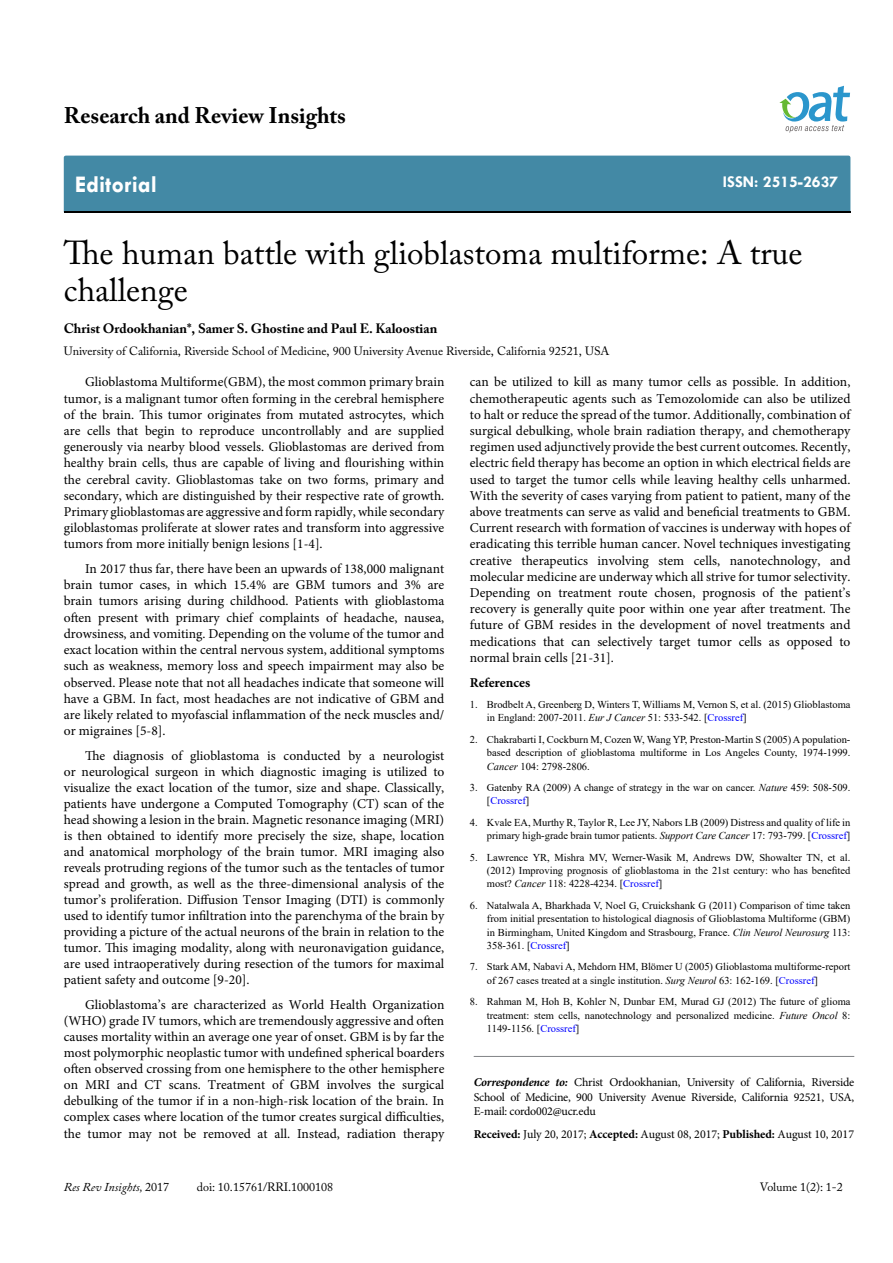
<style>
.page{position:relative;width:893px;height:1263px;background:#fff}
.page>*{position:absolute;margin:0;border:0;box-sizing:border-box;transform-origin:0 0}
.t1{font:33px/37.5px "Adobe Caslon Pro";color:#000}
.t2{font:700 24px "Tw Cen";color:#fff}
.t3{font:700 22.5px "Adobe Caslon Pro";color:#000}
.t4{font:700 16.5px "Tw Cen";color:#fff}
.t5{font:13.5px/16.2px "Minion Pro";color:#000;text-align:justify}
.t6{font:700 13.5px "Adobe Caslon Pro";color:#000}
.t7{font:700 13.5px "Minion Pro";letter-spacing:-.005em;color:#000}
.t8{font:12px/14.4px "Minion Pro";letter-spacing:-.02em;color:#000;text-align:justify}
.t9{font:12px "Adobe Caslon Pro";color:#000}
.t10{font:italic 12px "Adobe Caslon Pro";color:#000}
.t11{font:10.5px/13.2px "Times New Roman";color:#000;text-align:justify}
.s1{font-style:italic}
.s2{color:#00f}
.s3{font-weight:700;font-style:italic}
.s4{font-weight:700}
.s5{font-style:normal}
</style>
<div class="page">
<div style="left:64px;top:156px;width:786px;height:56px;background:#4389a5"></div>
<svg style="left:779px;top:86px;width:71px;height:47px"></svg>
<hr style="left:474px;top:1056px;width:380px;height:1px;background:#808285">
<h3 class="t3" style="left:64px;top:102px;width:284px">Research and Review Insights</h3>
<h2 class="t2" style="left:75px;top:170px;width:84px">Editorial</h2>
<p class="t4" style="left:723px;top:172px;width:117px">ISSN: 2515-2637</p>
<h1 class="t1" style="left:64px;top:233px;width:740px">The human battle with glioblastoma multiforme: A true challenge</h1>
<p class="t6" style="left:64px;top:320px;width:375px">Christ Ordookhanian*, Samer S. Ghostine and Paul E. Kaloostian</p>
<p class="t9" style="left:64px;top:344px;width:547px">University of California, Riverside School of Medicine, 900 University Avenue Riverside, California 92521, USA</p>
<p class="t5" style="left:64px;top:374px;width:382px;text-indent:21px">Glioblastoma Multiforme(GBM), the most common primary brain tumor, is a malignant tumor often forming in the cerebral hemisphere of the brain. This tumor originates from mutated astrocytes, which are cells that begin to reproduce uncontrollably and are supplied generously via nearby blood vessels. Glioblastomas are derived from healthy brain cells, thus are capable of living and flourishing within the cerebral cavity. Glioblastomas take on two forms, primary and secondary, which are distinguished by their respective rate of growth.<br>Primary glioblastomas are aggressive and form rapidly, while secondary giloblastomas proliferate at slower rates and transform into aggressive tumors from more initially benign lesions [1-4].</p>
<p class="t5" style="left:64px;top:561px;width:382px;text-indent:21px">In 2017 thus far, there have been an upwards of 138,000 malignant brain tumor cases, in which 15.4% are GBM tumors and 3% are brain tumors arising during childhood. Patients with glioblastoma often present with primary chief complaints of headache, nausea, drowsiness, and vomiting. Depending on the volume of the tumor and exact location within the central nervous system, additional symptoms such as weakness, memory loss and speech impairment may also be observed. Please note that not all headaches indicate that someone will have a GBM. In fact, most headaches are not indicative of GBM and are likely related to myofascial inflammation of the neck muscles and/ or migraines [5-8].</p>
<p class="t5" style="left:64px;top:747px;width:382px;text-indent:21px">The diagnosis of glioblastoma is conducted by a neurologist or neurological surgeon in which diagnostic imaging is utilized to visualize the exact location of the tumor, size and shape. Classically, patients have undergone a Computed Tomography (CT) scan of the head showing a lesion in the brain. Magnetic resonance imaging (MRI) is then obtained to identify more precisely the size, shape, location and anatomical morphology of the brain tumor. MRI imaging also reveals protruding regions of the tumor such as the tentacles of tumor spread and growth, as well as the three-dimensional analysis of the tumor’s proliferation. Diffusion Tensor Imaging (DTI) is commonly used to identify tumor infiltration into the parenchyma of the brain by providing a picture of the actual neurons of the brain in relation to the tumor. This imaging modality, along with neuronavigation guidance, are used intraoperatively during resection of the tumors for maximal patient safety and outcome [9-20].</p>
<p class="t5" style="left:64px;top:997px;width:382px;text-indent:21px">Glioblastoma’s are characterized as World Health Organization (WHO) grade IV tumors, which are tremendously aggressive and often causes mortality within an average one year of onset. GBM is by far the most polymorphic neoplastic tumor with undefined spherical boarders often observed crossing from one hemisphere to the other hemisphere on MRI and CT scans. Treatment of GBM involves the surgical debulking of the tumor if in a non-high-risk location of the brain. In complex cases where location of the tumor creates surgical difficulties, the tumor may not be removed at all. Instead, radiation therapy</p>
<p class="t5" style="left:470px;top:374px;width:382px">can be utilized to kill as many tumor cells as possible. In addition, chemotherapeutic agents such as Temozolomide can also be utilized to halt or reduce the spread of the tumor. Additionally, combination of surgical debulking, whole brain radiation therapy, and chemotherapy regimen used adjunctively provide the best current outcomes. Recently, electric field therapy has become an option in which electrical fields are used to target the tumor cells while leaving healthy cells unharmed.<br>With the severity of cases varying from patient to patient, many of the above treatments can serve as valid and beneficial treatments to GBM.<br>Current research with formation of vaccines is underway with hopes of eradicating this terrible human cancer. Novel techniques investigating creative therapeutics involving stem cells, nanotechnology, and molecular medicine are underway which all strive for tumor selectivity.<br>Depending on treatment route chosen, prognosis of the patient’s recovery is generally quite poor within one year after treatment. The future of GBM resides in the development of novel treatments and medications that can selectively target tumor cells as opposed to normal brain cells [21-31].</p>
<p class="t7" style="left:470px;top:673px;width:62px">References</p>
<p class="t11" style="left:487px;top:698px;width:365px;text-indent:-17px">1. Brodbelt A, Greenberg D, Winters T, Williams M, Vernon S, et al. (2015) Glioblastoma in England: 2007-2011. <span class="s1">Eur J Cancer</span> 51: 533-542. [<span class="s2">Crossref</span>]</p>
<p class="t11" style="left:487px;top:733px;width:365px;text-indent:-17px">2. Chakrabarti I, Cockburn M, Cozen W, Wang YP, Preston-Martin S (2005) A population&shy;based description of glioblastoma multiforme in Los Angeles County, 1974-1999.<br><span class="s1">Cancer</span> 104: 2798-2806.</p>
<p class="t11" style="left:487px;top:781px;width:365px;text-indent:-17px">3. Gatenby RA (2009) A change of strategy in the war on cancer. <span class="s1">Nature</span> 459: 508-509. [<span class="s2">Crossref</span>]</p>
<p class="t11" style="left:470px;top:816px;width:382px;text-align:right">4. Kvale EA, Murthy R, Taylor R, Lee JY, Nabors LB (2009) Distress and quality of life in primary high-grade brain tumor patients. <span class="s1">Support Care Cancer</span> 17: 793-799. [<span class="s2">Crossref</span>]</p>
<p class="t11" style="left:487px;top:850px;width:365px;text-indent:-17px">5. Lawrence YR, Mishra MV, Werner-Wasik M, Andrews DW, Showalter TN, et al. (2012) Improving prognosis of glioblastoma in the 21st century: who has benefited most? <span class="s1">Cancer</span> 118: 4228-4234. [<span class="s2">Crossref</span>]</p>
<p class="t11" style="left:487px;top:899px;width:365px;text-indent:-17px">6. Natalwala A, Bharkhada V, Noel G, Cruickshank G (2011) Comparison of time taken from initial presentation to histological diagnosis of Glioblastoma Multiforme (GBM) in Birmingham, United Kingdom and Strasbourg, France. <span class="s1">Clin Neurol Neurosurg</span> 113:<br>358-361. [<span class="s2">Crossref</span>]</p>
<p class="t11" style="left:487px;top:960px;width:365px;text-indent:-17px">7. Stark AM, Nabavi A, Mehdorn HM, Blömer U (2005) Glioblastoma multiforme-report of 267 cases treated at a single institution. <span class="s1">Surg Neurol</span> 63: 162-169. [<span class="s2">Crossref</span>]</p>
<p class="t11" style="left:487px;top:995px;width:365px;text-indent:-17px">8. Rahman M, Hoh B, Kohler N, Dunbar EM, Murad GJ (2012) The future of glioma treatment: stem cells, nanotechnology and personalized medicine. <span class="s1">Future Oncol</span> 8:<br>1149-1156. [<span class="s2">Crossref</span>]</p>
<p class="t8" style="left:474px;top:1075px;width:382px"><span class="s3">Correspondence to:</span> Christ Ordookhanian, University of California, Riverside School of Medicine, 900 University Avenue Riverside, California 92521, USA, E-mail: cordo002@ucr.edu</p>
<p class="t8" style="left:474px;top:1127px;width:382px"><span class="s4">Received:</span> July 20, 2017; <span class="s4">Accepted:</span> August 08, 2017; <span class="s4">Published:</span> August 10, 2017</p>
<p class="t10" style="left:64px;top:1180px;width:107px">Res Rev Insights, <span class="s5">2017</span></p>
<p class="t9" style="left:197px;top:1180px;width:138px">doi: 10.15761/RRI.1000108</p>
<p class="t9" style="left:760px;top:1180px;width:84px">Volume 1(2): 1-2</p>
</div>
